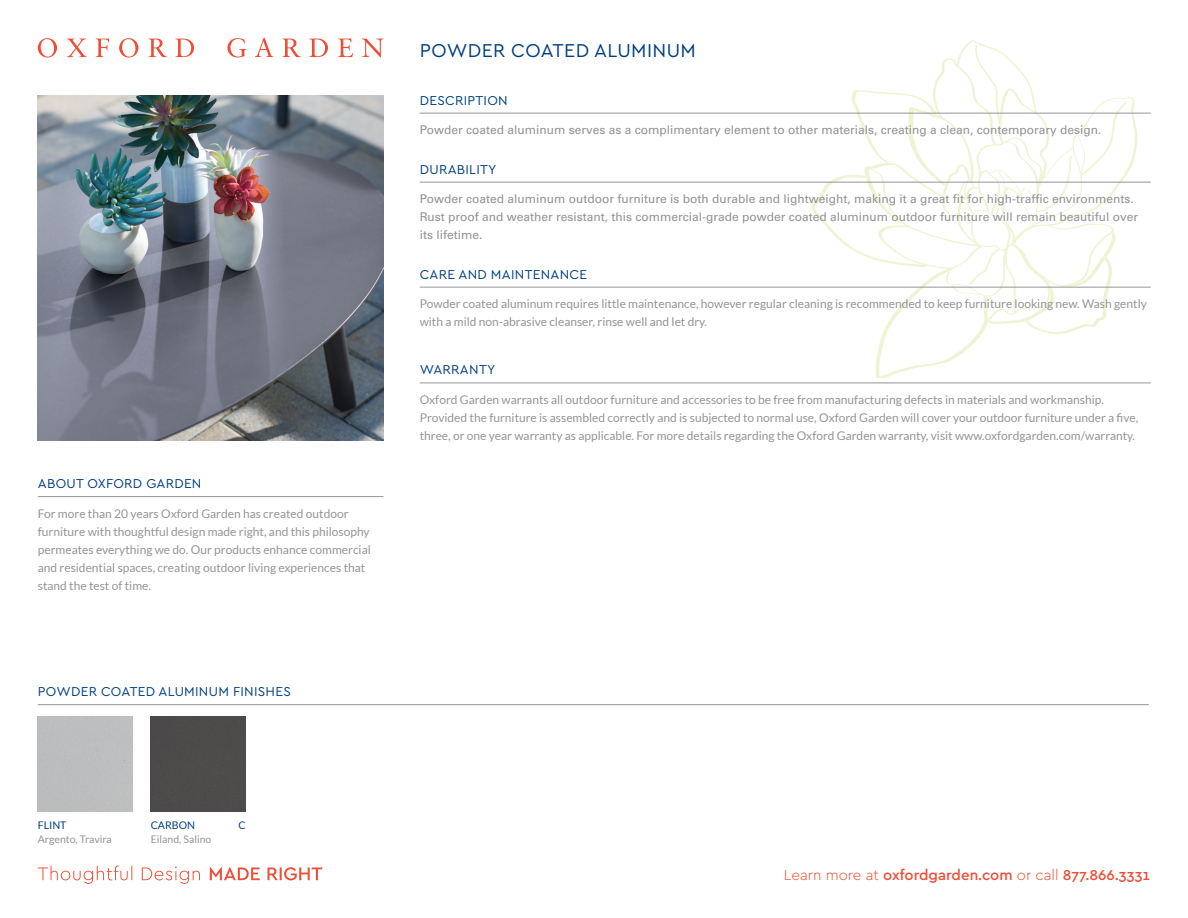
<style>
.page{position:relative;width:1188px;height:918px;background:#fff}
.page>*{position:absolute;margin:0;border:0;box-sizing:border-box;transform-origin:0 0}
.t1{font:19.5px "Cera GR";letter-spacing:.02em;color:#014081}
.t2{font:500 15px "Cera GR";color:#ef4d35}
.t3{font:13.5px "Cera GR";letter-spacing:.02em;color:#014081}
.t4{font:12px/18px "Lato";color:#939598}
.t5{font:12px/18px "Univers";color:#919295}
.t6{font:10.5px "Lato";color:#939598}
.t7{font:10.5px "Lato";color:#014081}
.s1{font-weight:300}
</style>
<div class="page">
<svg style="left:811px;top:40px;width:327px;height:338px"></svg>
<hr style="left:38px;top:704px;width:1111px;height:1px;background:#939598">
<svg style="left:38px;top:866px;width:284px;height:18px"></svg>
<svg style="left:38px;top:38px;width:19px;height:20px"></svg>
<svg style="left:67px;top:39px;width:20px;height:18px"></svg>
<svg style="left:96px;top:39px;width:13px;height:18px"></svg>
<svg style="left:119px;top:38px;width:19px;height:20px"></svg>
<svg style="left:149px;top:39px;width:18px;height:18px"></svg>
<svg style="left:176px;top:39px;width:18px;height:18px"></svg>
<svg style="left:227px;top:38px;width:19px;height:19px"></svg>
<svg style="left:255px;top:38px;width:18px;height:19px"></svg>
<svg style="left:283px;top:39px;width:18px;height:18px"></svg>
<svg style="left:309px;top:39px;width:19px;height:18px"></svg>
<svg style="left:338px;top:39px;width:15px;height:18px"></svg>
<svg style="left:362px;top:39px;width:21px;height:18px"></svg>
<hr style="left:38px;top:496px;width:345px;height:1px;background:#939598">
<hr style="left:420px;top:383px;width:731px;height:1px;background:#939598">
<hr style="left:420px;top:287px;width:731px;height:1px;background:#939598">
<hr style="left:420px;top:182px;width:731px;height:1px;background:#939598">
<hr style="left:420px;top:113px;width:731px;height:1px;background:#939598">
<img style="left:38px;top:95px;width:345px;height:346px">
<div style="left:151px;top:716px;width:95px;height:95px;background:#4d4b4b"></div>
<p class="t3" style="left:38px;top:476px;width:165px">ABOUT OXFORD GARDEN</p>
<p class="t4" style="left:38px;top:504px;width:335px">For more than 20 years Oxford Garden has created outdoor furniture with thoughtful design made right, and this philosophy permeates everything we do. Our products enhance commercial and residential spaces, creating outdoor living experiences that stand the test of time.</p>
<p class="t3" style="left:38px;top:684px;width:254px">POWDER COATED ALUMINUM FINISHES</p>
<h1 class="t1" style="left:420px;top:39px;width:278px">POWDER COATED ALUMINUM</h1>
<p class="t3" style="left:420px;top:92px;width:89px">DESCRIPTION</p>
<p class="t5" style="left:420px;top:121px;width:683px">Powder coated aluminum serves as a complimentary element to other materials, creating a clean, contemporary design.</p>
<p class="t3" style="left:420px;top:161px;width:78px">DURABILITY</p>
<p class="t5" style="left:420px;top:190px;width:720px">Powder coated aluminum outdoor furniture is both durable and lightweight, making it a great fit for high-traffic environments.<br>Rust proof and weather resistant, this commercial-grade powder coated aluminum outdoor furniture will remain beautiful over its lifetime.</p>
<p class="t3" style="left:420px;top:266px;width:169px">CARE AND MAINTENANCE</p>
<p class="t4" style="left:420px;top:295px;width:729px">Powder coated aluminum requires little maintenance, however regular cleaning is recommended to keep furniture looking new. Wash gently with a mild non-abrasive cleanser, rinse well and let dry.</p>
<p class="t3" style="left:420px;top:362px;width:77px">WARRANTY</p>
<p class="t4" style="left:420px;top:391px;width:720px">Oxford Garden warrants all outdoor furniture and accessories to be free from manufacturing defects in materials and workmanship.<br>Provided the furniture is assembled correctly and is subjected to normal use, Oxford Garden will cover your outdoor furniture under a five, three, or one year warranty as applicable. For more details regarding the Oxford Garden warranty, visit www.oxfordgarden.com/warranty.</p>
<p class="t7" style="left:38px;top:819px;width:30px">FLINT</p>
<p class="t6" style="left:38px;top:833px;width:76px">Argento, Travira</p>
<p class="t7" style="left:151px;top:819px;width:46px">CARBON</p>
<p class="t7" style="left:239px;top:819px;width:9px">C</p>
<p class="t6" style="left:151px;top:833px;width:62px">Eiland, Salino</p>
<p class="t2" style="left:784px;top:867px;width:368px"><span class="s1">Learn more at</span> oxfordgarden.com <span class="s1">or call</span> 877.866.3331</p>
</div>
